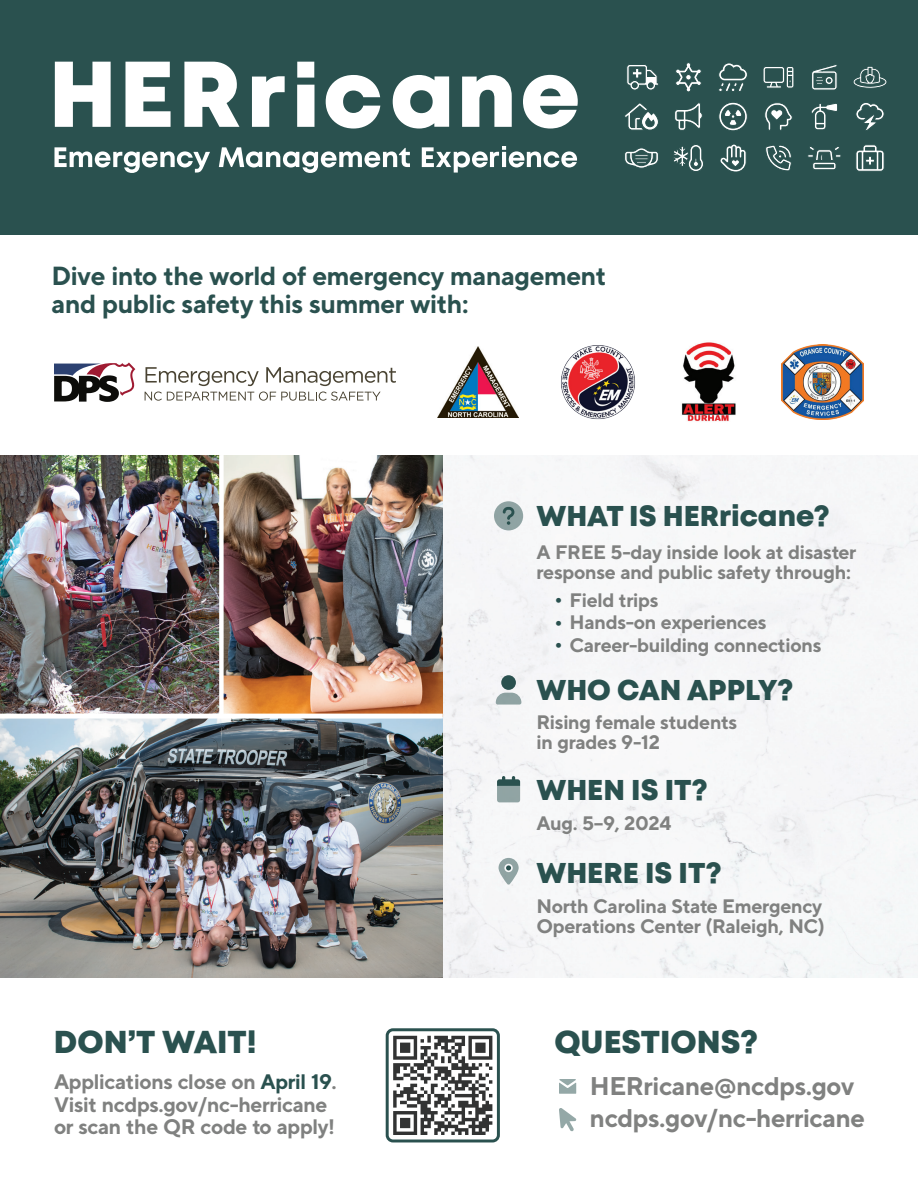
<style>
.page{position:relative;width:918px;height:1188px;background:#fff}
.page>*{position:absolute;margin:0;border:0;box-sizing:border-box;transform-origin:0 0}
.t1{font:800 31.5px "Mont";color:#2a514f}
.t2{font:800 28.5px "Mont";color:#2a514f}
.t3{font:700 26.1px/28.2px "TT Norms";letter-spacing:-.02em;color:#2a514f}
.t4{font:700 25.65px/31.7px "TT Norms";letter-spacing:-.02em;color:#808180}
.t5{font:700 21px/22.6px "TT Norms";letter-spacing:-.02em;color:#808180}
.t6{font:700 19.5px/20.2px "TT Norms";letter-spacing:-.02em;color:#808180}
.s1{color:#2a514f}
</style>
<div class="page">
<div style="left:443px;top:455px;width:475px;height:522px;background:#f6f7f8"></div>
<div style="left:0;top:0;width:918px;height:235px;background:#2a514f"></div>
<img style="left:0;top:455px;width:443px;height:522px">
<img style="left:681px;top:342px;width:55px;height:80px">
<img style="left:437px;top:346px;width:81px;height:71px">
<img style="left:782px;top:344px;width:82px;height:75px">
<img style="left:561px;top:345px;width:74px;height:75px">
<svg style="left:146px;top:367px;width:113px;height:19px"></svg>
<svg style="left:266px;top:367px;width:130px;height:19px"></svg>
<svg style="left:145px;top:392px;width:236px;height:9px"></svg>
<svg style="left:54px;top:363px;width:81px;height:39px"></svg>
<svg style="left:499px;top:858px;width:20px;height:27px"></svg>
<svg style="left:497px;top:776px;width:23px;height:26px"></svg>
<svg style="left:496px;top:693px;width:25px;height:12px"></svg>
<div style="left:501px;top:675px;width:15px;height:15px;background:#2a514f;border-radius:50%"></div>
<div style="left:494px;top:501px;width:29px;height:29px;background:#90a4a3;border-radius:50%"></div>
<svg style="left:503px;top:507px;width:11px;height:18px"></svg>
<div style="left:219px;top:455px;width:5px;height:261px;background:#fff"></div>
<div style="left:0;top:714px;width:443px;height:5px;background:#fff"></div>
<svg style="left:393px;top:1036px;width:99px;height:99px"></svg>
<svg style="left:55px;top:62px;width:56px;height:65px"></svg>
<svg style="left:125px;top:62px;width:46px;height:65px"></svg>
<svg style="left:184px;top:62px;width:55px;height:65px"></svg>
<svg style="left:252px;top:76px;width:33px;height:51px"></svg>
<svg style="left:297px;top:62px;width:17px;height:65px"></svg>
<svg style="left:326px;top:75px;width:54px;height:54px"></svg>
<svg style="left:393px;top:75px;width:56px;height:54px"></svg>
<svg style="left:462px;top:75px;width:50px;height:52px"></svg>
<svg style="left:523px;top:75px;width:55px;height:54px"></svg>
<svg style="left:54px;top:147px;width:156px;height:26px"></svg>
<svg style="left:219px;top:147px;width:191px;height:26px"></svg>
<svg style="left:422px;top:146px;width:155px;height:27px"></svg>
<div style="left:386px;top:1028px;width:114px;height:114px;border:3px solid #2a514f;border-radius:6px"></div>
<svg style="left:559px;top:1079px;width:17px;height:15px"></svg>
<svg style="left:559px;top:1108px;width:17px;height:23px"></svg>
<svg style="left:626px;top:65px;width:33px;height:25px"></svg>
<svg style="left:675px;top:102px;width:28px;height:29px"></svg>
<svg style="left:763px;top:67px;width:31px;height:21px"></svg>
<svg style="left:811px;top:103px;width:27px;height:27px"></svg>
<svg style="left:720px;top:144px;width:27px;height:28px"></svg>
<svg style="left:856px;top:103px;width:28px;height:27px"></svg>
<svg style="left:624px;top:148px;width:35px;height:21px"></svg>
<svg style="left:812px;top:65px;width:25px;height:25px"></svg>
<svg style="left:675px;top:62px;width:27px;height:30px"></svg>
<svg style="left:674px;top:144px;width:29px;height:27px"></svg>
<svg style="left:765px;top:145px;width:27px;height:26px"></svg>
<svg style="left:808px;top:147px;width:33px;height:23px"></svg>
<svg style="left:625px;top:103px;width:34px;height:27px"></svg>
<svg style="left:853px;top:66px;width:34px;height:23px"></svg>
<svg style="left:718px;top:102px;width:30px;height:29px"></svg>
<svg style="left:764px;top:102px;width:29px;height:29px"></svg>
<svg style="left:856px;top:144px;width:28px;height:28px"></svg>
<svg style="left:718px;top:63px;width:29px;height:29px"></svg>
<h3 class="t3" style="left:52px;top:261px;width:557px">Dive into the world of emergency management and public safety this summer with:</h3>
<h2 class="t2" style="left:536px;top:498px;width:295px">WHAT IS HERricane?</h2>
<p class="t6" style="left:536px;top:542px;width:321px">A FREE 5-day inside look at disaster response and public safety through:</p>
<p class="t6" style="left:554px;top:589px;width:106px"><span class="s1">•</span> Field trips</p>
<p class="t6" style="left:554px;top:612px;width:214px"><span class="s1">•</span> Hands-on experiences</p>
<p class="t6" style="left:554px;top:634px;width:269px"><span class="s1">•</span> Career-building connections</p>
<h2 class="t2" style="left:536px;top:672px;width:259px">WHO CAN APPLY?</h2>
<p class="t6" style="left:536px;top:712px;width:202px">Rising female students in grades 9-12</p>
<h2 class="t2" style="left:536px;top:771px;width:173px">WHEN IS IT?</h2>
<p class="t6" style="left:536px;top:813px;width:136px">Aug. 5–9, 2024</p>
<h2 class="t2" style="left:536px;top:854px;width:187px">WHERE IS IT?</h2>
<p class="t6" style="left:536px;top:896px;width:290px">North Carolina State Emergency<br>Operations Center (Raleigh, NC)</p>
<h1 class="t1" style="left:54px;top:1022px;width:204px">DON’T WAIT!</h1>
<h1 class="t1" style="left:554px;top:1022px;width:205px">QUESTIONS?</h1>
<p class="t5" style="left:54px;top:1070px;width:284px">Applications close on <span class="s1">April 19</span>.<br>Visit ncdps.gov/nc-herricane or scan the QR code to apply!</p>
<h3 class="t4" style="left:590px;top:1070px;width:277px">HERricane@ncdps.gov ncdps.gov/nc-herricane</h3>
</div>
